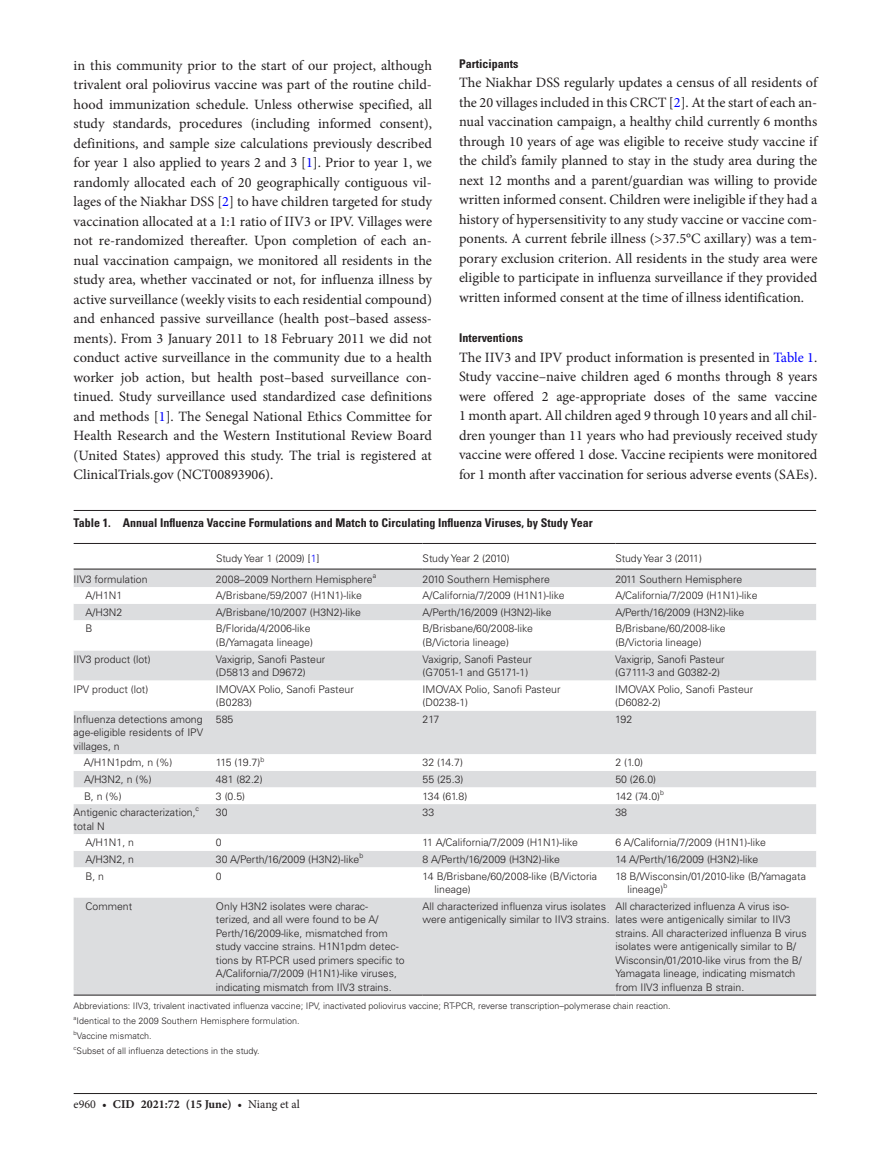
<style>
.page{position:relative;width:891px;height:1174px;background:#fff}
.page>*{position:absolute;margin:0;border:0;box-sizing:border-box;transform-origin:0 0}
.t1{font:14.25px/19.5px "Minion Pro";color:#231f20;text-align:justify}
.t2{font:700 condensed 12px "Univers LT Std";color:#231f20}
.t3{font:700 12px "Minion Pro";color:#231f20}
.t4{font:300 10.5px/13.5px "Univers LT Std";color:#231f20}
.t5{font:300 9px/15px "Univers LT Std";color:#231f20}
.t6{font:300 6.9px "Univers LT Std";color:#231f20}
.s1{color:#00f}
.s2{font-weight:400}
</style>
<div class="page">
<hr style="left:74px;top:1093px;width:743px;height:1px;background:#231f20">
<hr style="left:74px;top:510px;width:742px;height:1px;background:#231f20">
<svg style="left:74px;top:568px;width:742px;height:1px"></svg>
<div style="left:74px;top:570px;width:742px;height:425px;background:#dcdddf"></div>
<svg style="left:74px;top:587px;width:742px;height:310px"></svg>
<hr style="left:74px;top:543px;width:142px;height:1px;background:#231f20">
<hr style="left:216px;top:543px;width:207px;height:1px;background:#231f20">
<hr style="left:423px;top:543px;width:192px;height:1px;background:#231f20">
<hr style="left:615px;top:543px;width:201px;height:1px;background:#231f20">
<hr style="left:74px;top:569px;width:142px;height:1px;background:#231f20">
<hr style="left:216px;top:569px;width:207px;height:1px;background:#231f20">
<hr style="left:423px;top:569px;width:192px;height:1px;background:#231f20">
<hr style="left:615px;top:569px;width:201px;height:1px;background:#231f20">
<hr style="left:74px;top:995px;width:142px;height:1px;background:#231f20">
<hr style="left:216px;top:995px;width:207px;height:1px;background:#231f20">
<hr style="left:423px;top:995px;width:192px;height:1px;background:#231f20">
<hr style="left:615px;top:995px;width:201px;height:1px;background:#231f20">
<p class="t1" style="left:74px;top:55px;width:360px">in this community prior to the start of our project, although trivalent oral poliovirus vaccine was part of the routine child&shy;hood immunization schedule. Unless otherwise specified, all study standards, procedures (including informed consent), definitions, and sample size calculations previously described for year 1 also applied to years 2 and 3 [<span class="s1">1</span>]. Prior to year 1, we randomly allocated each of 20 geographically contiguous vil&shy;lages of the Niakhar DSS [<span class="s1">2</span>] to have children targeted for study vaccination allocated at a 1:1 ratio of IIV3 or IPV. Villages were not re-randomized thereafter. Upon completion of each an&shy;nual vaccination campaign, we monitored all residents in the study area, whether vaccinated or not, for influenza illness by active surveillance (weekly visits to each residential compound) and enhanced passive surveillance (health post–based assess&shy;ments). From 3 January 2011 to 18 February 2011 we did not conduct active surveillance in the community due to a health worker job action, but health post–based surveillance con&shy;tinued. Study surveillance used standardized case definitions and methods [<span class="s1">1</span>]. The Senegal National Ethics Committee for Health Research and the Western Institutional Review Board (United States) approved this study. The trial is registered at ClinicalTrials.gov (NCT00893906).</p>
<p class="t2" style="left:459px;top:56px;width:61px">Participants</p>
<p class="t1" style="left:459px;top:73px;width:360px">The Niakhar DSS regularly updates a census of all residents of the 20 villages included in this CRCT [<span class="s1">2</span>]. At the start of each an&shy;nual vaccination campaign, a healthy child currently 6 months through 10 years of age was eligible to receive study vaccine if the child’s family planned to stay in the study area during the next 12 months and a parent/guardian was willing to provide written informed consent. Children were ineligible if they had a history of hypersensitivity to any study vaccine or vaccine com&shy;ponents. A current febrile illness (&gt;37.5°C axillary) was a tem&shy;porary exclusion criterion. All residents in the study area were eligible to participate in influenza surveillance if they provided written informed consent at the time of illness identification.</p>
<p class="t2" style="left:459px;top:331px;width:65px">Interventions</p>
<p class="t1" style="left:459px;top:348px;width:360px">The IIV3 and IPV product information is presented in <span class="s1">Table 1</span>.<br>Study vaccine–naive children aged 6 months through 8 years were offered 2 age-appropriate doses of the same vaccine 1 month apart. All children aged 9 through 10 years and all chil&shy;dren younger than 11 years who had previously received study vaccine were offered 1 dose. Vaccine recipients were monitored for 1 month after vaccination for serious adverse events (SAEs).</p>
<p class="t2" style="left:74px;top:516px;width:521px">Table 1. Annual Influenza Vaccine Formulations and Match to Circulating Influenza Viruses, by Study Year</p>
<p class="t4" style="left:216px;top:551px;width:105px">Study Year 1 (2009) [<span class="s1">1</span>]</p>
<p class="t4" style="left:423px;top:551px;width:89px">Study Year 2 (2010)</p>
<p class="t4" style="left:615px;top:551px;width:88px">Study Year 3 (2011)</p>
<p class="t4" style="left:74px;top:572px;width:75px">IIV3 formulation</p>
<p class="t4" style="left:216px;top:572px;width:158px">2008–2009 Northern Hemisphere</p>
<p class="t6" style="left:373px;top:571px;width:5px">a</p>
<p class="t4" style="left:423px;top:572px;width:129px">2010 Southern Hemisphere</p>
<p class="t4" style="left:615px;top:572px;width:128px">2011 Southern Hemisphere</p>
<p class="t4" style="left:86px;top:589px;width:38px">A/H1N1</p>
<p class="t4" style="left:216px;top:589px;width:147px">A/Brisbane/59/2007 (H1N1)-like</p>
<p class="t4" style="left:423px;top:589px;width:144px">A/California/7/2009 (H1N1)-like</p>
<p class="t4" style="left:615px;top:589px;width:144px">A/California/7/2009 (H1N1)-like</p>
<p class="t4" style="left:86px;top:605px;width:38px">A/H3N2</p>
<p class="t4" style="left:216px;top:605px;width:147px">A/Brisbane/10/2007 (H3N2)-like</p>
<p class="t4" style="left:423px;top:605px;width:131px">A/Perth/16/2009 (H3N2)-like</p>
<p class="t4" style="left:615px;top:605px;width:131px">A/Perth/16/2009 (H3N2)-like</p>
<p class="t4" style="left:86px;top:622px;width:9px">B</p>
<p class="t4" style="left:216px;top:622px;width:99px">B/Florida/4/2006-like (B/Yamagata lineage)</p>
<p class="t4" style="left:423px;top:622px;width:112px">B/Brisbane/60/2008-like (B/Victoria lineage)</p>
<p class="t4" style="left:615px;top:622px;width:112px">B/Brisbane/60/2008-like (B/Victoria lineage)</p>
<p class="t4" style="left:74px;top:652px;width:79px">IIV3 product (lot)</p>
<p class="t4" style="left:216px;top:652px;width:111px">Vaxigrip, Sanofi Pasteur (D5813 and D9672)</p>
<p class="t4" style="left:423px;top:652px;width:111px">Vaxigrip, Sanofi Pasteur (G7051-1 and G5171-1)</p>
<p class="t4" style="left:615px;top:652px;width:111px">Vaxigrip, Sanofi Pasteur (G7111-3 and G0382-2)</p>
<p class="t4" style="left:74px;top:682px;width:76px">IPV product (lot)</p>
<p class="t4" style="left:216px;top:682px;width:139px">IMOVAX Polio, Sanofi Pasteur (B0283)</p>
<p class="t4" style="left:423px;top:682px;width:139px">IMOVAX Polio, Sanofi Pasteur (D0238-1)</p>
<p class="t4" style="left:615px;top:682px;width:139px">IMOVAX Polio, Sanofi Pasteur (D6082-2)</p>
<p class="t4" style="left:74px;top:712px;width:131px;text-align:justify">Influenza detections among age-eligible residents of IPV villages, n</p>
<p class="t4" style="left:216px;top:712px;width:19px">585</p>
<p class="t4" style="left:423px;top:712px;width:18px">217</p>
<p class="t4" style="left:615px;top:712px;width:18px">192</p>
<p class="t4" style="left:84px;top:756px;width:90px">A/H1N1pdm, n (%)</p>
<p class="t4" style="left:216px;top:756px;width:46px">115 (19.7)</p>
<p class="t6" style="left:260px;top:755px;width:5px">b</p>
<p class="t4" style="left:423px;top:756px;width:42px">32 (14.7)</p>
<p class="t4" style="left:615px;top:756px;width:29px">2 (1.0)</p>
<p class="t4" style="left:84px;top:773px;width:69px">A/H3N2, n (%)</p>
<p class="t4" style="left:216px;top:773px;width:48px">481 (82.2)</p>
<p class="t4" style="left:423px;top:773px;width:42px">55 (25.3)</p>
<p class="t4" style="left:615px;top:773px;width:42px">50 (26.0)</p>
<p class="t4" style="left:84px;top:789px;width:39px">B, n (%)</p>
<p class="t4" style="left:216px;top:789px;width:31px">3 (0.5)</p>
<p class="t4" style="left:423px;top:789px;width:46px">134 (61.8)</p>
<p class="t4" style="left:615px;top:789px;width:50px">142 (74.0)<sup>b</sup></p>
<p class="t4" style="left:74px;top:806px;width:127px">Antigenic characterization,<sup>c </sup>total N</p>
<p class="t4" style="left:216px;top:806px;width:13px">30</p>
<p class="t4" style="left:423px;top:806px;width:13px">33</p>
<p class="t4" style="left:615px;top:806px;width:13px">38</p>
<p class="t4" style="left:86px;top:836px;width:50px">A/H1N1, n</p>
<p class="t4" style="left:216px;top:836px;width:7px">0</p>
<p class="t4" style="left:423px;top:836px;width:157px">11 A/California/7/2009 (H1N1)-like</p>
<p class="t4" style="left:615px;top:836px;width:152px">6 A/California/7/2009 (H1N1)-like</p>
<p class="t4" style="left:86px;top:852px;width:50px">A/H3N2, n</p>
<p class="t4" style="left:216px;top:852px;width:149px">30 A/Perth/16/2009 (H3N2)-like<sup>b</sup></p>
<p class="t4" style="left:423px;top:852px;width:139px">8 A/Perth/16/2009 (H3N2)-like</p>
<p class="t4" style="left:615px;top:852px;width:144px">14 A/Perth/16/2009 (H3N2)-like</p>
<p class="t4" style="left:86px;top:869px;width:20px">B, n</p>
<p class="t4" style="left:216px;top:869px;width:7px">0</p>
<p class="t4" style="left:435px;top:869px;width:164px;text-indent:-12px">14 B/Brisbane/60/2008-like (B/Victoria lineage)</p>
<p class="t4" style="left:627px;top:869px;width:180px;text-indent:-12px">18 B/Wisconsin/01/2010-like (B/Yamagata lineage)</p>
<p class="t6" style="left:664px;top:882px;width:5px">b</p>
<p class="t4" style="left:86px;top:899px;width:48px">Comment</p>
<p class="t4" style="left:216px;top:899px;width:190px">Only H3N2 isolates were charac&shy;terized, and all were found to be A/ Perth/16/2009-like, mismatched from study vaccine strains. H1N1pdm detec&shy;tions by RT-PCR used primers specific to A/California/7/2009 (H1N1)-like viruses, indicating mismatch from IIV3 strains.</p>
<p class="t4" style="left:423px;top:899px;width:189px">All characterized influenza virus isolates were antigenically similar to IIV3 strains.</p>
<p class="t4" style="left:615px;top:899px;width:193px">All characterized influenza A virus iso&shy;lates were antigenically similar to IIV3 strains. All characterized influenza B virus isolates were antigenically similar to B/ Wisconsin/01/2010-like virus from the B/ Yamagata lineage, indicating mismatch from IIV3 influenza B strain.</p>
<p class="t5" style="left:74px;top:998px;width:599px">Abbreviations: IIV3, trivalent inactivated influenza vaccine; IPV, inactivated poliovirus vaccine; RT-PCR, reverse transcription–polymerase chain reaction. <sup>a</sup>Identical to the 2009 Southern Hemisphere formulation.<br><sup>b</sup>Vaccine mismatch.<br><sup>c</sup>Subset of all influenza detections in the study.</p>
<p class="t3" style="left:74px;top:1095px;width:228px"><span class="s2">e960 •</span> cid 2021:72 (15 June) <span class="s2">• Niang et al</span></p>
</div>
